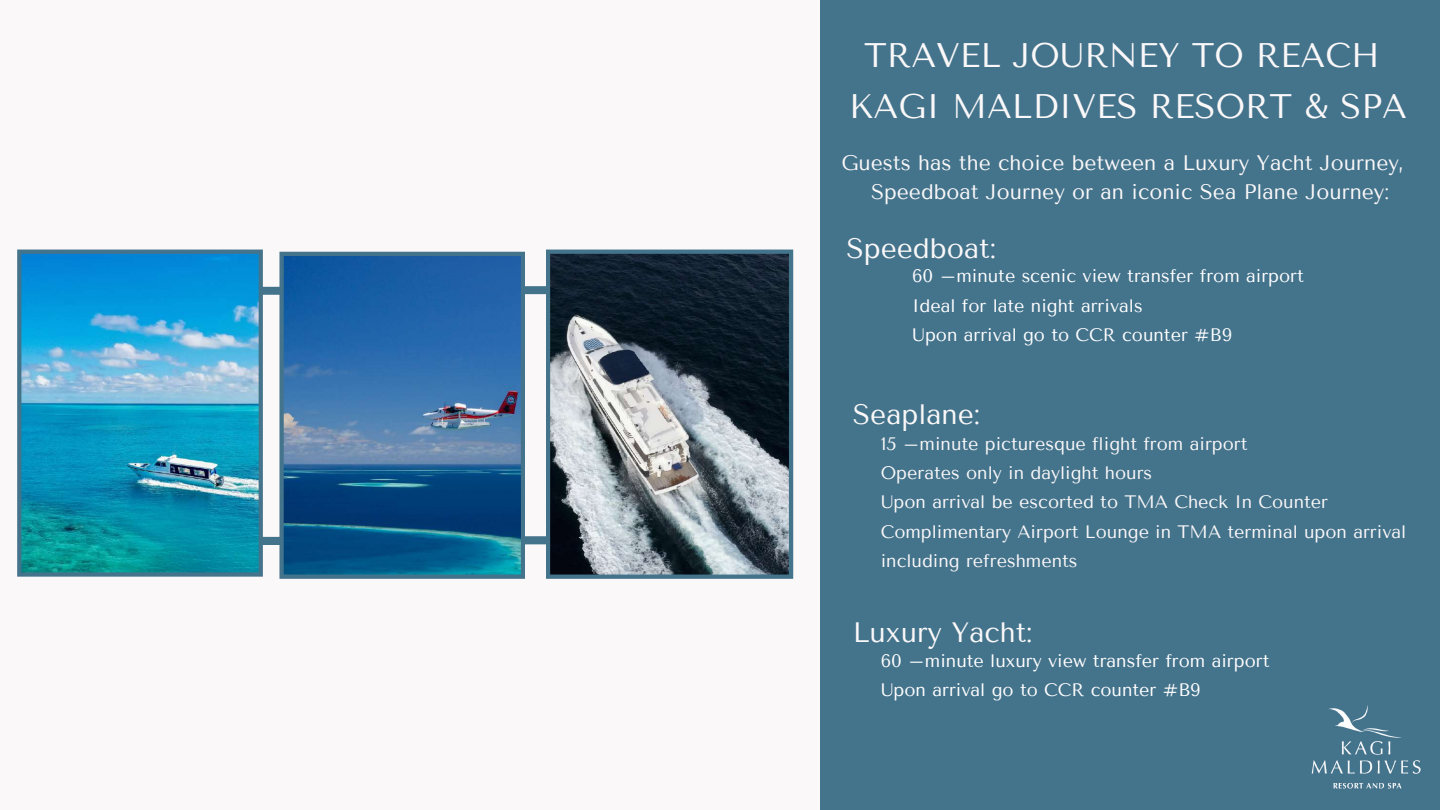
<style>
.page{position:relative;width:1440px;height:810px;background:#faf8f8}
.page>*{position:absolute;margin:0;border:0;box-sizing:border-box;transform-origin:0 0}
.t1{font:34px/51px "Tenor Sans";color:#faf8f8;text-align:center}
.t2{font:28px "Tenor Sans";color:#faf8f8}
.t3{font:21px/29.2px "Tenor Sans";color:#faf8f8}
.t4{font:18px/29.2px "Tenor Sans";color:#faf8f8}
.t5{font:18px/29.2px "Tenor Sans";color:#fff}
</style>
<div class="page">
<div style="left:820px;top:0;width:620px;height:810px;background:#44738c"></div>
<svg style="left:525px;top:286px;width:21px;height:258px"></svg>
<svg style="left:263px;top:287px;width:16px;height:258px"></svg>
<svg style="left:546px;top:250px;width:247px;height:329px;background:#5e6a73"></svg>
<img style="left:17px;top:250px;width:246px;height:327px">
<svg style="left:279px;top:252px;width:246px;height:327px;background:#2a679c"></svg>
<img style="left:1311px;top:705px;width:110px;height:84px">
<h1 class="t1" style="left:849px;top:30px;width:560px">TRAVEL JOURNEY TO REACH<br>KAGI MALDIVES RESORT &amp; SPA</h1>
<p class="t3" style="left:871px;top:148px;width:535px;text-indent:-30px">Guests has the choice between a Luxury Yacht Journey,<br>Speedboat Journey or an iconic Sea Plane Journey:</p>
<h2 class="t2" style="left:846px;top:232px;width:151px">Speedboat:</h2>
<p class="t5" style="left:912px;top:262px;width:393px">60 –minute scenic view transfer from airport<br>Ideal for late night arrivals<br>Upon arrival go to CCR counter #B9</p>
<h2 class="t2" style="left:853px;top:398px;width:129px">Seaplane:</h2>
<p class="t4" style="left:881px;top:429px;width:527px">15 –minute picturesque flight from airport<br>Operates only in daylight hours<br>Upon arrival be escorted to TMA Check In Counter Complimentary Airport Lounge in TMA terminal upon arrival including refreshments</p>
<h2 class="t2" style="left:853px;top:616px;width:181px">Luxury Yacht:</h2>
<p class="t5" style="left:881px;top:646px;width:390px">60 –minute luxury view transfer from airport<br>Upon arrival go to CCR counter #B9</p>
</div>
